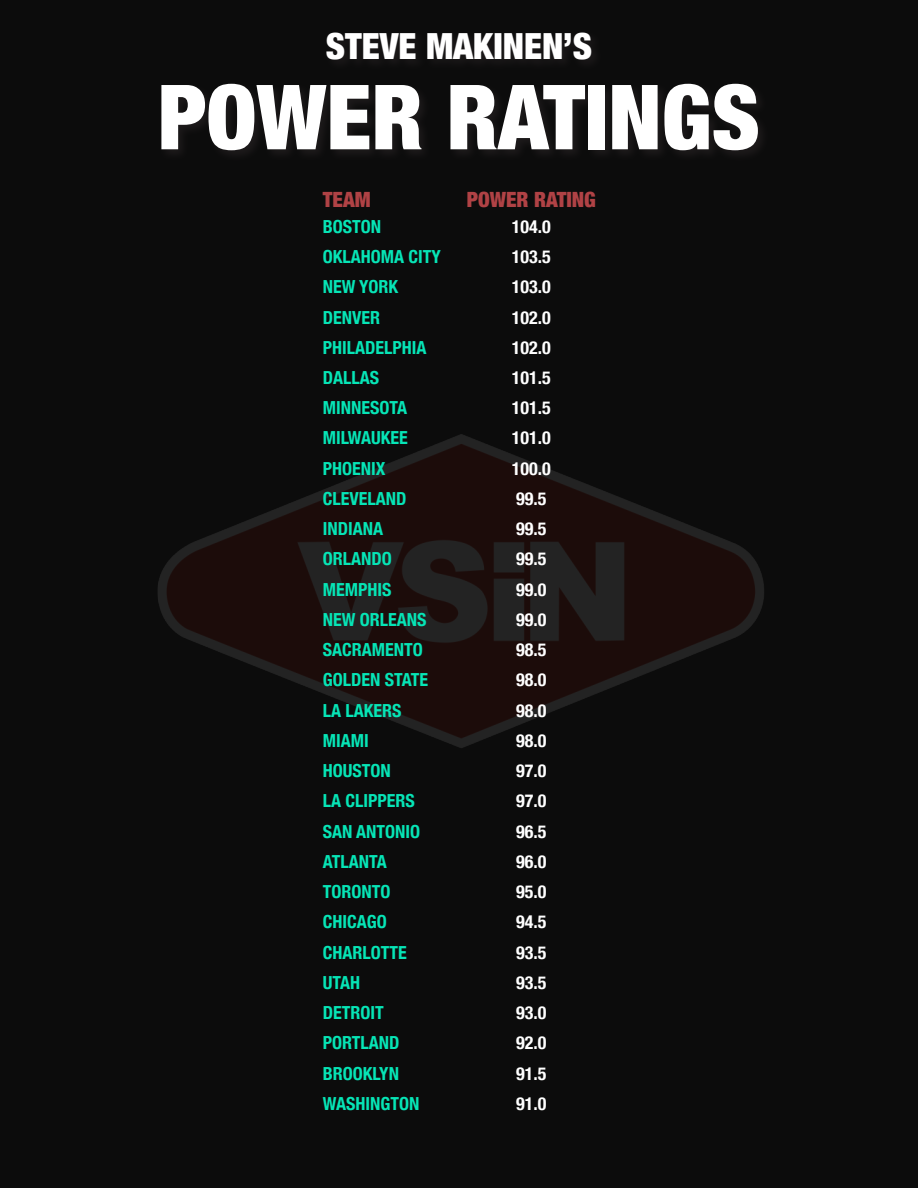
<style>
.page{position:relative;width:918px;height:1188px;background:#0c0c0c}
.page>*{position:absolute;margin:0;border:0;box-sizing:border-box;transform-origin:0 0}
.Article_Head{font:900 condensed 90px "Helvetica Neue";color:#fff}
.Article_Head-2{font:900 condensed 36px "Helvetica Neue";color:#fff}
.Schedule{font:900 condensed 21px "Helvetica Neue";color:#b04245}
.Schedule-2{font:700 condensed 18px "Helvetica Neue";color:#06e5b6}
.Schedule-3{font:700 condensed 18px "Helvetica Neue";color:#fff}
</style>
<div class="page">
<div style="left:158px;top:30px;width:612px;height:133px;background:#100f10"></div>
<img style="left:158px;top:434px;width:606px;height:314px">
<p class="Article_Head-2" style="left:326px;top:17px;width:268px">STEVE MAKINEN’S</p>
<p class="Article_Head" style="left:158px;top:43px;width:603px">POWER RATINGS</p>
<p class="Schedule" style="left:323px;top:183px;width:49px">TEAM</p>
<p class="Schedule" style="left:467px;top:183px;width:131px">POWER RATING</p>
<p class="Schedule-2" style="left:323px;top:211px;width:60px">BOSTON</p>
<p class="Schedule-3" style="left:512px;top:211px;width:40px">104.0</p>
<p class="Schedule-2" style="left:323px;top:242px;width:119px">OKLAHOMA CITY</p>
<p class="Schedule-3" style="left:512px;top:242px;width:40px">103.5</p>
<p class="Schedule-2" style="left:323px;top:272px;width:77px">NEW YORK</p>
<p class="Schedule-3" style="left:512px;top:272px;width:40px">103.0</p>
<p class="Schedule-2" style="left:323px;top:302px;width:59px">DENVER</p>
<p class="Schedule-3" style="left:512px;top:302px;width:40px">102.0</p>
<p class="Schedule-2" style="left:323px;top:332px;width:105px">PHILADELPHIA</p>
<p class="Schedule-3" style="left:512px;top:332px;width:40px">102.0</p>
<p class="Schedule-2" style="left:323px;top:363px;width:58px">DALLAS</p>
<p class="Schedule-3" style="left:512px;top:363px;width:40px">101.5</p>
<p class="Schedule-2" style="left:323px;top:393px;width:86px">MINNESOTA</p>
<p class="Schedule-3" style="left:512px;top:393px;width:40px">101.5</p>
<p class="Schedule-2" style="left:323px;top:423px;width:86px">MILWAUKEE</p>
<p class="Schedule-3" style="left:512px;top:423px;width:40px">101.0</p>
<p class="Schedule-2" style="left:323px;top:453px;width:64px">PHOENIX</p>
<p class="Schedule-3" style="left:512px;top:453px;width:40px">100.0</p>
<p class="Schedule-2" style="left:323px;top:484px;width:85px">CLEVELAND</p>
<p class="Schedule-3" style="left:516px;top:484px;width:32px">99.5</p>
<p class="Schedule-2" style="left:323px;top:514px;width:62px">INDIANA</p>
<p class="Schedule-3" style="left:516px;top:514px;width:32px">99.5</p>
<p class="Schedule-2" style="left:323px;top:544px;width:71px">ORLANDO</p>
<p class="Schedule-3" style="left:516px;top:544px;width:32px">99.5</p>
<p class="Schedule-2" style="left:323px;top:574px;width:70px">MEMPHIS</p>
<p class="Schedule-3" style="left:516px;top:574px;width:32px">99.0</p>
<p class="Schedule-2" style="left:323px;top:605px;width:105px">NEW ORLEANS</p>
<p class="Schedule-3" style="left:516px;top:605px;width:32px">99.0</p>
<p class="Schedule-2" style="left:323px;top:635px;width:101px">SACRAMENTO</p>
<p class="Schedule-3" style="left:516px;top:635px;width:32px">98.5</p>
<p class="Schedule-2" style="left:323px;top:665px;width:107px">GOLDEN STATE</p>
<p class="Schedule-3" style="left:516px;top:665px;width:32px">98.0</p>
<p class="Schedule-2" style="left:323px;top:695px;width:80px">LA LAKERS</p>
<p class="Schedule-3" style="left:516px;top:695px;width:32px">98.0</p>
<p class="Schedule-2" style="left:323px;top:726px;width:47px">MIAMI</p>
<p class="Schedule-3" style="left:516px;top:726px;width:32px">98.0</p>
<p class="Schedule-2" style="left:323px;top:756px;width:70px">HOUSTON</p>
<p class="Schedule-3" style="left:516px;top:756px;width:32px">97.0</p>
<p class="Schedule-2" style="left:323px;top:786px;width:93px">LA CLIPPERS</p>
<p class="Schedule-3" style="left:516px;top:786px;width:32px">97.0</p>
<p class="Schedule-2" style="left:323px;top:816px;width:99px">SAN ANTONIO</p>
<p class="Schedule-3" style="left:516px;top:816px;width:32px">96.5</p>
<p class="Schedule-2" style="left:323px;top:847px;width:65px">ATLANTA</p>
<p class="Schedule-3" style="left:516px;top:847px;width:32px">96.0</p>
<p class="Schedule-2" style="left:323px;top:877px;width:69px">TORONTO</p>
<p class="Schedule-3" style="left:516px;top:877px;width:32px">95.0</p>
<p class="Schedule-2" style="left:323px;top:907px;width:66px">CHICAGO</p>
<p class="Schedule-3" style="left:516px;top:907px;width:32px">94.5</p>
<p class="Schedule-2" style="left:323px;top:937px;width:85px">CHARLOTTE</p>
<p class="Schedule-3" style="left:516px;top:937px;width:32px">93.5</p>
<p class="Schedule-2" style="left:323px;top:967px;width:39px">UTAH</p>
<p class="Schedule-3" style="left:516px;top:967px;width:32px">93.5</p>
<p class="Schedule-2" style="left:323px;top:998px;width:62px">DETROIT</p>
<p class="Schedule-3" style="left:516px;top:998px;width:32px">93.0</p>
<p class="Schedule-2" style="left:323px;top:1028px;width:78px">PORTLAND</p>
<p class="Schedule-3" style="left:516px;top:1028px;width:32px">92.0</p>
<p class="Schedule-2" style="left:323px;top:1058px;width:78px">BROOKLYN</p>
<p class="Schedule-3" style="left:516px;top:1058px;width:32px">91.5</p>
<p class="Schedule-2" style="left:323px;top:1088px;width:98px">WASHINGTON</p>
<p class="Schedule-3" style="left:516px;top:1088px;width:32px">91.0</p>
</div>
